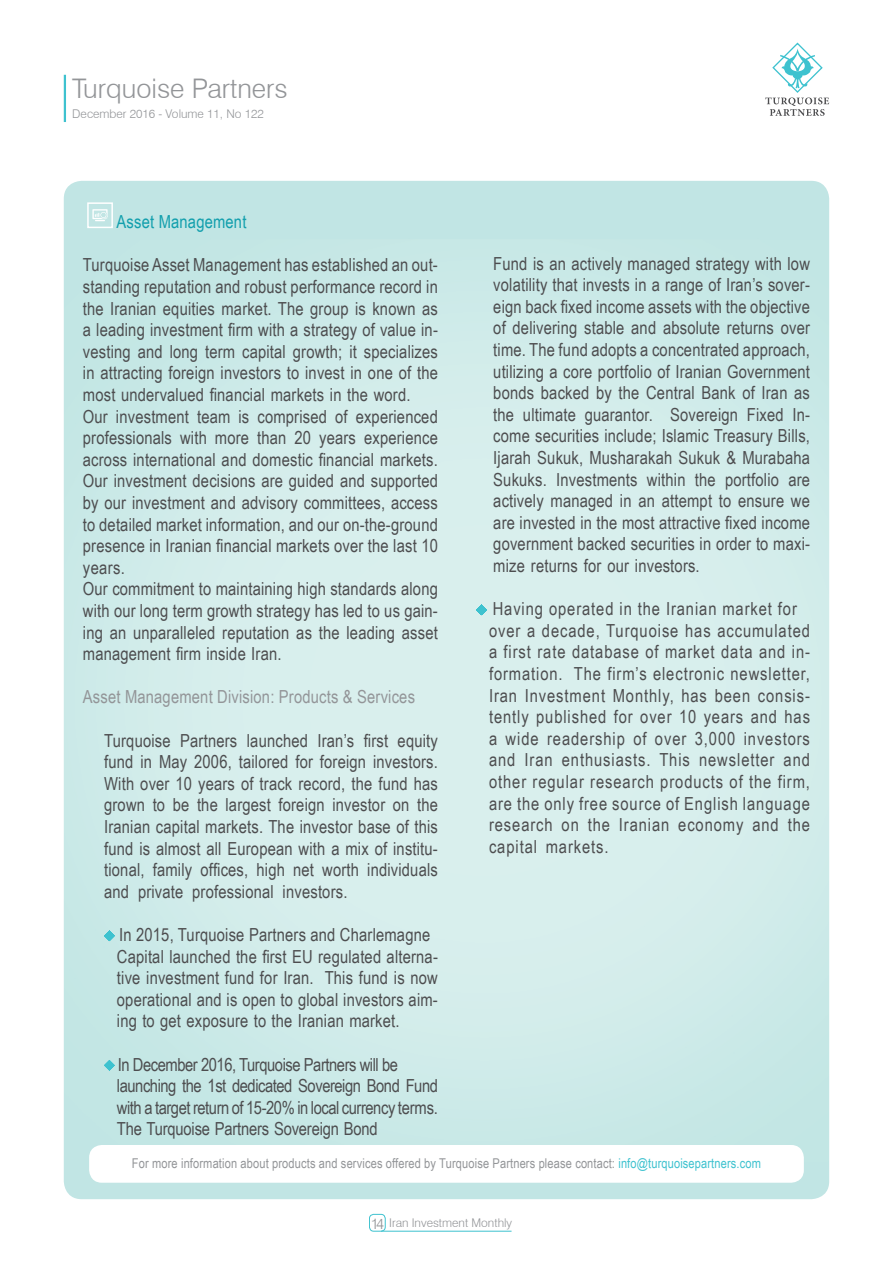
<style>
.page{position:relative;width:893px;height:1263px;background:#fff}
.page>*{position:absolute;margin:0;border:0;box-sizing:border-box;transform-origin:0 0}
.t1{font:300 27px "Swiss 721 BT";color:#939598}
.t2{font:18px/21.6px "Arial Narrow";letter-spacing:.01em;color:#4d4d4f}
.t3{font:18px/21.6px "Arial Narrow";letter-spacing:.05em;color:#4d4d4f}
.t4{font:18px/21.6px "Arial Narrow";letter-spacing:-.025em;color:#4d4d4f}
.t5{font:18px "Arial Narrow";letter-spacing:.01em;color:#939598}
.t6{font:18px "Arial Narrow";letter-spacing:.01em;color:#129fad}
.t7{font:300 15px "Swiss 721 BT";color:#939598}
.t8{font:13.5px "Arial Narrow";letter-spacing:.01em;color:#939598}
.t9{font:300 12px "Swiss 721 BT";color:#939598}
.s1{color:#3ec2cf}
</style>
<div class="page">
<div style="left:369px;top:1214px;width:16px;height:17px;border:1px solid #3ec2cf;border-radius:4px"></div>
<hr style="left:381px;top:1231px;width:131px;height:1px;background:#3ec2cf">
<hr style="left:64px;top:75px;width:2px;height:47px;background:#3ec2cf">
<svg style="left:765px;top:42px;width:64px;height:74px"></svg>
<div style="left:87px;top:202px;width:26px;height:26px;border:2px solid #fff"></div>
<svg style="left:92px;top:209px;width:16px;height:12px"></svg>
<svg style="left:104px;top:930px;width:11px;height:11px"></svg>
<svg style="left:104px;top:1060px;width:11px;height:11px"></svg>
<svg style="left:476px;top:604px;width:11px;height:12px"></svg>
<h1 class="t1" style="left:72px;top:72px;width:217px">Turquoise Partners</h1>
<p class="t9" style="left:72px;top:107px;width:193px">December 2016 - Volume 11, No 122</p>
<p class="t6" style="left:117px;top:209px;width:131px">Asset Management</p>
<p class="t2" style="left:83px;top:253px;width:356px">TurquoiseAsset Management has established an out-</p>
<p class="t2" style="left:83px;top:297px;width:357px">the Iranian equities market. The group is known as</p>
<p class="t2" style="left:83px;top:340px;width:356px">vesting and long term capital growth; it specializes</p>
<p class="t2" style="left:83px;top:275px;width:357px">standing reputation and robust performance record in</p>
<p class="t2" style="left:83px;top:318px;width:356px">a leading investment firm with a strategy of value in-</p>
<p class="t2" style="left:83px;top:361px;width:356px">in attracting foreign investors to invest in one of the</p>
<p class="t2" style="left:83px;top:383px;width:329px">most undervalued financial markets in the word.</p>
<p class="t2" style="left:257px;top:405px;width:182px">comprised of experienced</p>
<p class="t2" style="left:83px;top:405px;width:356px">Our investment<br>professionals with more than 20 years experience across international and domestic financial markets.<br>Our investment decisions are guided and supported by our investment and advisory committees, access to detailed market information, and our on-the-ground presence in Iranian financial markets over the last 10 years.<br>Our commitment to maintaining high standards along</p>
<p class="t2" style="left:83px;top:621px;width:356px">ing an unparalleled reputation as the leading asset</p>
<p class="t2" style="left:197px;top:405px;width:54px">team is</p>
<p class="t2" style="left:83px;top:599px;width:356px">with our long term growth strategy has led to us gain-</p>
<p class="t2" style="left:83px;top:642px;width:200px">management firm inside Iran.</p>
<p class="t5" style="left:83px;top:684px;width:334px">Asset Management Division: Products &amp; Services</p>
<p class="t2" style="left:398px;top:729px;width:42px">equity</p>
<p class="t2" style="left:364px;top:729px;width:26px">first</p>
<p class="t2" style="left:104px;top:729px;width:335px">Turquoise<br>fund in May 2006, tailored for foreign investors.<br>With over 10 years of track record, the fund has grown to be the largest foreign investor on the Iranian capital markets. The investor base of this</p>
<p class="t2" style="left:367px;top:858px;width:72px">individuals</p>
<p class="t2" style="left:180px;top:729px;width:59px">Partners</p>
<p class="t2" style="left:247px;top:729px;width:63px">launched</p>
<p class="t2" style="left:317px;top:729px;width:38px">Iran s’</p>
<p class="t2" style="left:104px;top:837px;width:335px">fund is almost all European with a mix of institu-</p>
<p class="t2" style="left:283px;top:880px;width:66px">investors.</p>
<p class="t2" style="left:153px;top:858px;width:41px">family</p>
<p class="t2" style="left:200px;top:858px;width:49px">offices,</p>
<p class="t2" style="left:104px;top:858px;width:42px">tional,</p>
<p class="t2" style="left:256px;top:858px;width:30px">high</p>
<p class="t2" style="left:322px;top:858px;width:38px">worth</p>
<p class="t2" style="left:293px;top:858px;width:22px">net</p>
<p class="t2" style="left:192px;top:880px;width:83px">professional</p>
<p class="t2" style="left:104px;top:880px;width:26px">and</p>
<p class="t2" style="left:119px;top:923px;width:313px">In 2015, Turquoise Partners and Charlemagne</p>
<p class="t2" style="left:325px;top:966px;width:115px">This fund is now</p>
<p class="t2" style="left:138px;top:880px;width:47px">private</p>
<p class="t2" style="left:117px;top:945px;width:322px">Capital launched the first EU regulated alterna-</p>
<p class="t2" style="left:117px;top:966px;width:198px">tive investment fund for Iran.</p>
<p class="t2" style="left:117px;top:988px;width:322px">operational and is open to global investors aim-</p>
<p class="t2" style="left:117px;top:1009px;width:284px">ing to get exposure to the Iranian market.</p>
<p class="t4" style="left:117px;top:1053px;width:323px">In December 2016, Turquoise Partners will be launching the 1st dedicated Sovereign Bond Fund with a target return of 15-20% in local currency terms.<br>The Turquoise Partners Sovereign Bond</p>
<p class="t2" style="left:493px;top:252px;width:318px">Fund is an actively managed strategy with low</p>
<p class="t2" style="left:493px;top:295px;width:318px">eign back fixed income assets with the objective</p>
<p class="t2" style="left:493px;top:273px;width:318px">volatility that invests in a range of Iran s’ sover-</p>
<p class="t2" style="left:493px;top:316px;width:318px;text-align:justify">of delivering stable and absolute returns over time. The fund adopts a concentrated approach, utilizing a core portfolio of Iranian Government bonds backed by the Central Bank of Iran as</p>
<p class="t2" style="left:493px;top:424px;width:318px">come securities include; Islamic Treasury Bills,</p>
<p class="t2" style="left:670px;top:403px;width:69px">Sovereign</p>
<p class="t2" style="left:493px;top:403px;width:22px">the</p>
<p class="t2" style="left:493px;top:446px;width:318px;text-align:right">Ijarah Sukuk, Musharakah Sukuk &amp; Murabaha are</p>
<p class="t2" style="left:523px;top:403px;width:54px">ultimate</p>
<p class="t2" style="left:747px;top:403px;width:38px">Fixed</p>
<p class="t2" style="left:792px;top:403px;width:19px">In-</p>
<p class="t2" style="left:585px;top:403px;width:70px">guarantor.</p>
<p class="t2" style="left:493px;top:468px;width:318px">Sukuks.<br>actively managed in an attempt to ensure we are invested in the most attractive fixed income</p>
<p class="t2" style="left:493px;top:554px;width:208px">mize returns for our investors.</p>
<p class="t2" style="left:725px;top:468px;width:55px">portfolio</p>
<p class="t2" style="left:556px;top:468px;width:83px">Investments</p>
<p class="t2" style="left:647px;top:468px;width:40px">within</p>
<p class="t2" style="left:695px;top:468px;width:22px">the</p>
<p class="t2" style="left:493px;top:532px;width:318px">government backed securities in order to maxi-</p>
<p class="t3" style="left:489px;top:597px;width:322px">Having operated in the Iranian market for over a decade, Turquoise has accumulated</p>
<p class="t3" style="left:574px;top:662px;width:238px">The firm s’ electronic newsletter,</p>
<p class="t3" style="left:489px;top:640px;width:323px">a first rate database of market data and in-</p>
<p class="t3" style="left:489px;top:662px;width:75px">formation.</p>
<p class="t3" style="left:489px;top:684px;width:322px">Iran Investment Monthly, has been consis-</p>
<p class="t3" style="left:744px;top:727px;width:68px">investors</p>
<p class="t3" style="left:489px;top:705px;width:323px">tently published for over 10 years and has</p>
<p class="t2" style="left:633px;top:727px;width:15px">of</p>
<p class="t2" style="left:695px;top:727px;width:42px">3,000</p>
<p class="t2" style="left:506px;top:727px;width:35px">wide</p>
<p class="t3" style="left:547px;top:727px;width:79px">readership</p>
<p class="t2" style="left:489px;top:727px;width:10px">a</p>
<p class="t2" style="left:655px;top:727px;width:33px">over</p>
<p class="t2" style="left:489px;top:748px;width:28px">and</p>
<p class="t3" style="left:489px;top:770px;width:322px">other regular research products of the firm,</p>
<p class="t3" style="left:489px;top:792px;width:322px">are the only free source of English language</p>
<p class="t2" style="left:788px;top:813px;width:24px">the</p>
<p class="t2" style="left:525px;top:748px;width:30px">Iran</p>
<p class="t3" style="left:562px;top:748px;width:90px">enthusiasts.</p>
<p class="t2" style="left:659px;top:748px;width:32px">This</p>
<p class="t3" style="left:699px;top:748px;width:77px">newsletter</p>
<p class="t2" style="left:784px;top:748px;width:28px">and</p>
<p class="t3" style="left:546px;top:813px;width:64px;text-indent:-57px">research markets.</p>
<p class="t2" style="left:588px;top:813px;width:24px">the</p>
<p class="t3" style="left:619px;top:813px;width:52px">Iranian</p>
<p class="t2" style="left:752px;top:813px;width:28px">and</p>
<p class="t2" style="left:562px;top:813px;width:19px">on</p>
<p class="t3" style="left:678px;top:813px;width:67px">economy</p>
<p class="t3" style="left:489px;top:835px;width:50px">capital</p>
<p class="t8" style="left:132px;top:1153px;width:631px">For more information about products and services offered by Turquoise Partners please contact: <span class="s1">info@turquoisepartners.com</span></p>
<p class="t7" style="left:371px;top:1214px;width:15px">14</p>
<p class="t9" style="left:389px;top:1216px;width:125px">Iran Investment Monthly</p>
</div>
